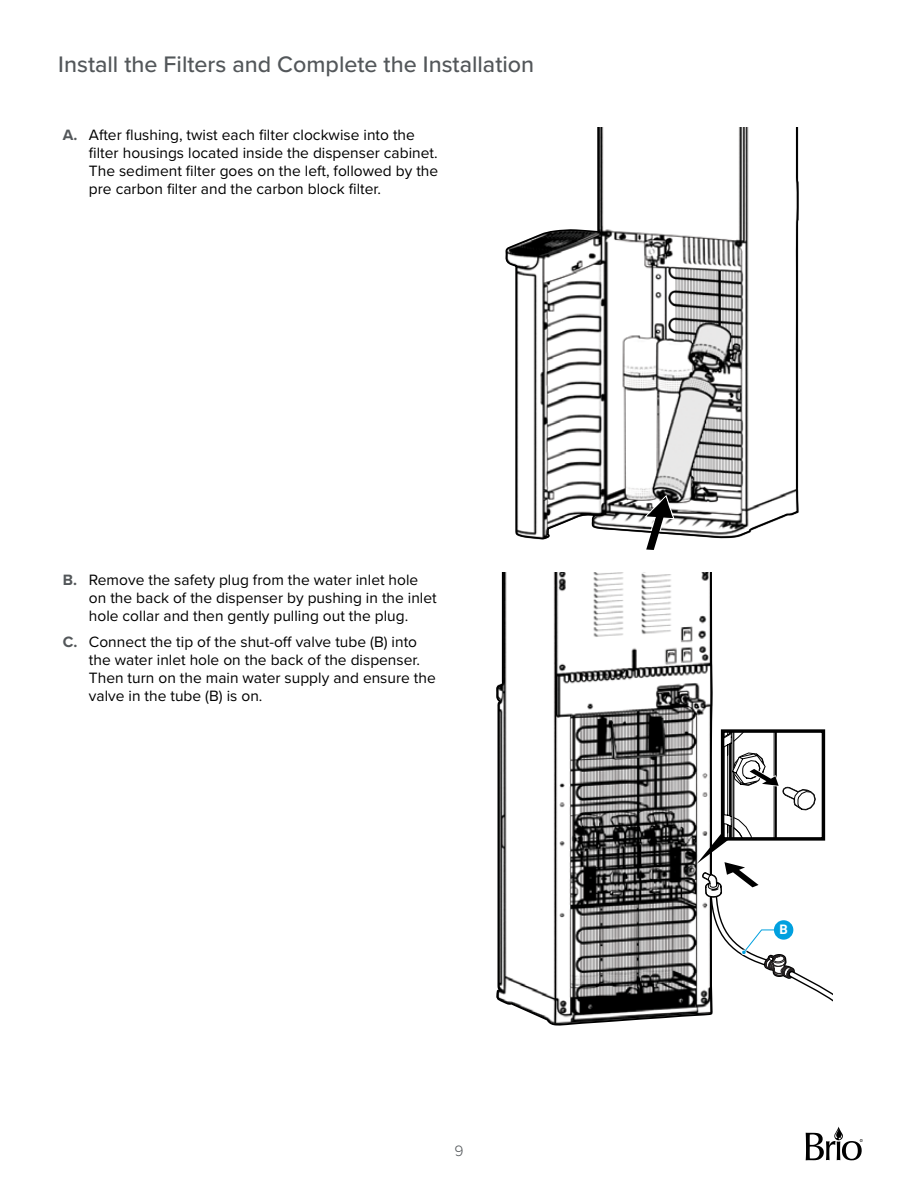
<style>
.page{position:relative;width:918px;height:1188px;background:#fff}
.page>*{position:absolute;margin:0;border:0;box-sizing:border-box;transform-origin:0 0}
.t1{font:500 23.25px "Proxima Nova";color:#53575a}
.t2{font:15.6px/18px "Proxima Nova";color:#000}
.t3{font:300 15.6px "Proxima Nova";color:#53575a}
.t4{font:700 13.2px "Roboto";color:#fff}
.s1{font-weight:700;color:#53575a}
</style>
<div class="page">
<svg style="left:806px;top:1126px;width:57px;height:34px"></svg>
<svg style="left:505px;top:128px;width:294px;height:422px"></svg>
<svg style="left:496px;top:572px;width:217px;height:454px"></svg>
<svg style="left:697px;top:731px;width:136px;height:295px"></svg>
<div style="left:774px;top:920px;width:19px;height:20px;background:#00a0df;border-radius:50%"></div>
<h1 class="t1" style="left:58px;top:47px;width:477px">Install the Filters and Complete the Installation</h1>
<p class="t2" style="left:89px;top:125px;width:351px;text-indent:-26px"><span class="s1">A.</span> After flushing, twist each filter clockwise into the filter housings located inside the dispenser cabinet.<br>The sediment filter goes on the left, followed by the pre carbon filter and the carbon block filter.</p>
<p class="t2" style="left:89px;top:570px;width:349px;text-indent:-26px"><span class="s1">B.</span> Remove the safety plug from the water inlet hole on the back of the dispenser by pushing in the inlet hole collar and then gently pulling out the plug.</p>
<p class="t2" style="left:89px;top:632px;width:348px;text-indent:-26px"><span class="s1">C.</span> Connect the tip of the shut-off valve tube (B) into the water inlet hole on the back of the dispenser.<br>Then turn on the main water supply and ensure the valve in the tube (B) is on.</p>
<p class="t3" style="left:454px;top:1140px;width:11px">9</p>
<p class="t4" style="left:780px;top:920px;width:10px">B</p>
</div>
